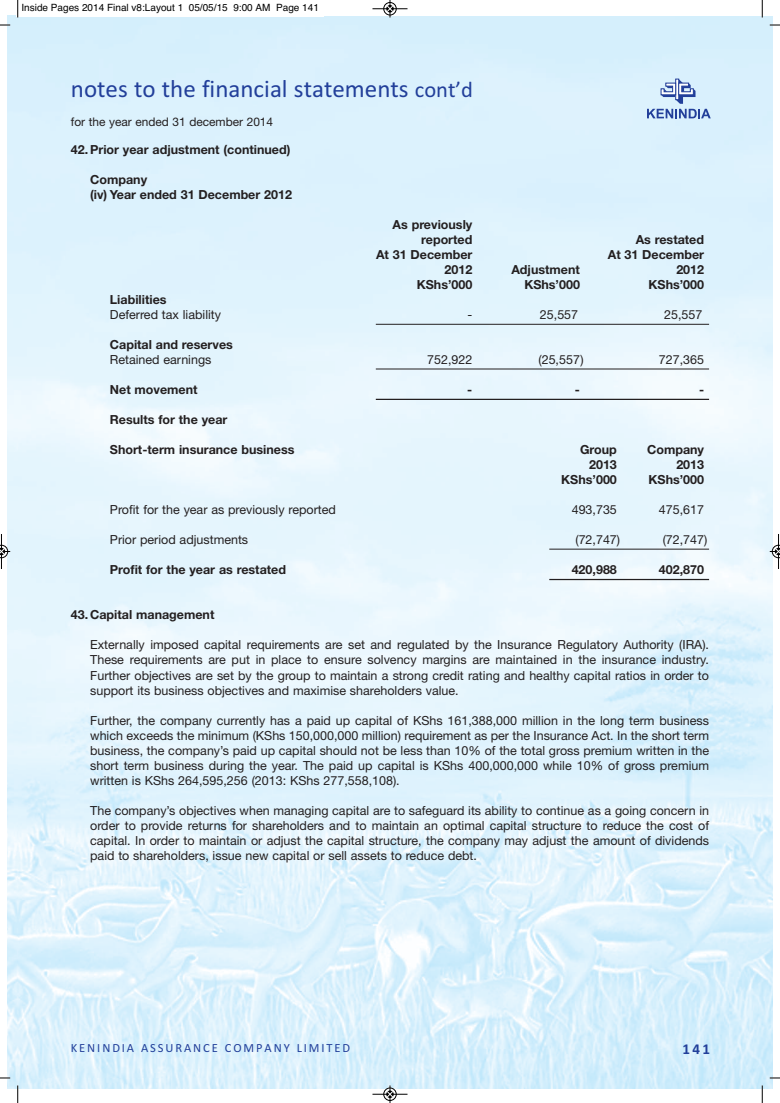
<style>
.page{position:relative;width:780px;height:1103px;background:#fff}
.page>*{position:absolute;margin:0;border:0;box-sizing:border-box;transform-origin:0 0}
.t1{font:25px "Calibri";color:#223f9a}
.t2{font:700 15px "Calibri";color:#223f9a}
.t3{font:12.5px/15px "Helvetica Neue";color:#231f20;text-align:justify}
.t4{font:700 12.5px/15px "Helvetica Neue";color:#231f20}
.t5{font:12.5px "Calibri";letter-spacing:.15em;color:#223f9a}
.t6{font:11.88px "Helvetica Neue";color:#231f20}
.t7{font:10px "Helvetica";color:#000}
.s1{font-size:22.5px}
</style>
<div class="page">
<img style="left:7px;top:15px;width:765px;height:1073px">
<svg style="left:647px;top:79px;width:63px;height:39px;background:#b0c6e4"></svg>
<hr style="left:376px;top:368px;width:333px;height:1px;background:#231f20">
<hr style="left:376px;top:324px;width:333px;height:1px;background:#231f20">
<hr style="left:376px;top:399px;width:333px;height:1px;background:#231f20">
<hr style="left:549px;top:549px;width:160px;height:1px;background:#231f20">
<hr style="left:549px;top:579px;width:160px;height:1px;background:#231f20">
<div style="left:16px;top:0;width:308px;height:16px;background:#fff"></div>
<svg style="left:17px;top:0;width:2px;height:18px"></svg>
<svg style="left:761px;top:0;width:2px;height:18px"></svg>
<svg style="left:17px;top:1085px;width:2px;height:17px"></svg>
<svg style="left:761px;top:1085px;width:2px;height:17px"></svg>
<hr style="left:372px;top:9px;width:35px;height:1px;background:#000">
<div style="left:383px;top:2px;width:13px;height:13px;border:1px solid #000;border-radius:50%"></div>
<svg style="left:387px;top:0;width:6px;height:18px"></svg>
<hr style="left:372px;top:1093px;width:35px;height:1px;background:#000">
<div style="left:383px;top:1087px;width:13px;height:13px;border:1px solid #000;border-radius:50%"></div>
<svg style="left:387px;top:1085px;width:6px;height:17px"></svg>
<hr style="left:1px;top:534px;width:1px;height:35px;background:#000">
<svg style="left:0;top:545px;width:10px;height:13px"></svg>
<hr style="left:778px;top:534px;width:1px;height:35px;background:#000">
<svg style="left:769px;top:545px;width:11px;height:13px"></svg>
<p class="t7" style="left:21px;top:4px;width:299px">Inside Pages 2014 Final v8:Layout 1 05/05/15 9:00 AM Page 141</p>
<h1 class="t1" style="left:71px;top:80px;width:403px">notes to the financial statements <span class="s1">cont’d</span></h1>
<p class="t6" style="left:71px;top:117px;width:204px">for the year ended 31 december 2014</p>
<p class="t4" style="left:71px;top:143px;width:221px">42. Prior year adjustment (continued)</p>
<p class="t4" style="left:90px;top:173px;width:203px">Company<br>(iv) Year ended 31 December 2012</p>
<p class="t4" style="left:392px;top:218px;width:81px;text-align:right">As previously reported</p>
<p class="t4" style="left:635px;top:233px;width:70px">As restated</p>
<p class="t4" style="left:376px;top:248px;width:98px">At 31 December</p>
<p class="t4" style="left:607px;top:248px;width:98px">At 31 December</p>
<p class="t4" style="left:444px;top:263px;width:29px">2012</p>
<p class="t4" style="left:511px;top:263px;width:70px">Adjustment</p>
<p class="t4" style="left:676px;top:263px;width:29px">2012</p>
<p class="t4" style="left:417px;top:278px;width:57px">KShs’000</p>
<p class="t4" style="left:524px;top:278px;width:57px">KShs’000</p>
<p class="t4" style="left:648px;top:278px;width:57px">KShs’000</p>
<p class="t4" style="left:110px;top:293px;width:58px">Liabilities</p>
<p class="t3" style="left:110px;top:308px;width:113px">Deferred tax liability</p>
<p class="t3" style="left:467px;top:308px;width:6px">-</p>
<p class="t3" style="left:540px;top:308px;width:40px">25,557</p>
<p class="t3" style="left:664px;top:308px;width:40px">25,557</p>
<p class="t4" style="left:110px;top:338px;width:124px">Capital and reserves</p>
<p class="t3" style="left:110px;top:353px;width:103px">Retained earnings</p>
<p class="t3" style="left:427px;top:353px;width:47px">752,922</p>
<p class="t3" style="left:538px;top:353px;width:47px">(25,557)</p>
<p class="t3" style="left:659px;top:353px;width:47px">727,365</p>
<p class="t4" style="left:110px;top:383px;width:89px">Net movement</p>
<p class="t4" style="left:467px;top:383px;width:7px">-</p>
<p class="t4" style="left:575px;top:383px;width:7px">-</p>
<p class="t4" style="left:699px;top:383px;width:7px">-</p>
<p class="t4" style="left:110px;top:413px;width:119px">Results for the year</p>
<p class="t4" style="left:110px;top:443px;width:186px">Short-term insurance business</p>
<p class="t4" style="left:580px;top:443px;width:38px">Group</p>
<p class="t4" style="left:647px;top:443px;width:58px">Company</p>
<p class="t4" style="left:589px;top:458px;width:29px">2013</p>
<p class="t4" style="left:676px;top:458px;width:29px">2013</p>
<p class="t4" style="left:561px;top:473px;width:57px">KShs’000</p>
<p class="t4" style="left:648px;top:473px;width:57px">KShs’000</p>
<p class="t3" style="left:110px;top:503px;width:227px">Profit for the year as previously reported</p>
<p class="t3" style="left:571px;top:503px;width:47px">493,735</p>
<p class="t3" style="left:659px;top:503px;width:47px">475,617</p>
<p class="t3" style="left:110px;top:533px;width:140px">Prior period adjustments</p>
<p class="t3" style="left:575px;top:533px;width:46px">(72,747)</p>
<p class="t3" style="left:662px;top:533px;width:46px">(72,747)</p>
<p class="t4" style="left:110px;top:563px;width:178px">Profit for the year as restated</p>
<p class="t4" style="left:571px;top:563px;width:47px">420,988</p>
<p class="t4" style="left:659px;top:563px;width:47px">402,870</p>
<p class="t4" style="left:71px;top:608px;width:145px">43. Capital management</p>
<p class="t3" style="left:90px;top:638px;width:620px">Externally imposed capital requirements are set and regulated by the Insurance Regulatory Authority (IRA).<br>These requirements are put in place to ensure solvency margins are maintained in the insurance industry.<br>Further objectives are set by the group to maintain a strong credit rating and healthy capital ratios in order to support its business objectives and maximise shareholders value.</p>
<p class="t3" style="left:90px;top:713px;width:620px">Further, the company currently has a paid up capital of KShs 161,388,000 million in the long term business which exceeds the minimum (KShs 150,000,000 million) requirement as per the Insurance Act. In the short term business, the company’s paid up capital should not be less than 10% of the total gross premium written in the short term business during the year. The paid up capital is KShs 400,000,000 while 10% of gross premium written is KShs 264,595,256 (2013: KShs 277,558,108).</p>
<p class="t3" style="left:90px;top:803px;width:620px">The company’s objectives when managing capital are to safeguard its ability to continue as a going concern in order to provide returns for shareholders and to maintain an optimal capital structure to reduce the cost of capital. In order to maintain or adjust the capital structure, the company may adjust the amount of dividends paid to shareholders, issue new capital or sell assets to reduce debt.</p>
<p class="t5" style="left:71px;top:1043px;width:281px">KENINDIA ASSURANCE COMPANY LIMITED</p>
<p class="t2" style="left:682px;top:1039px;width:29px">141</p>
</div>
